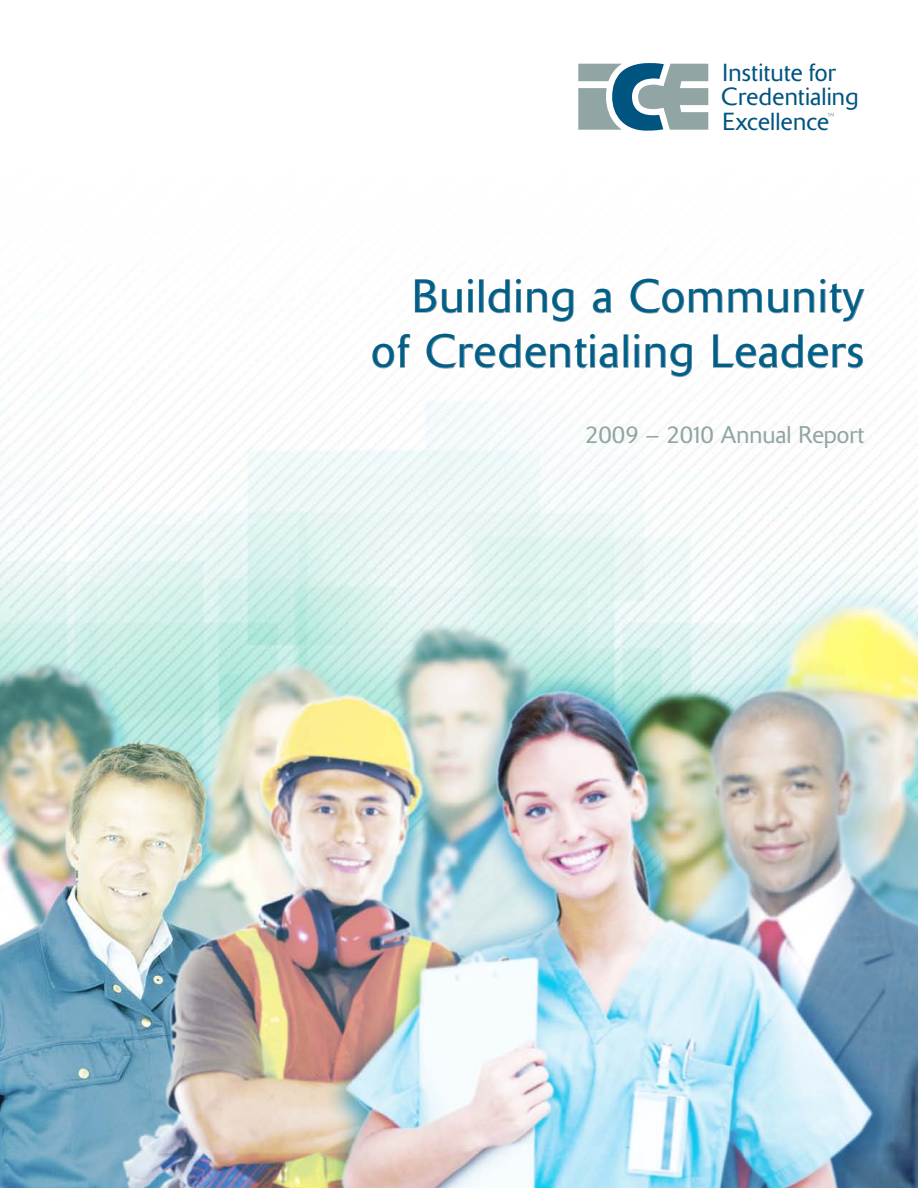
<style>
.page{position:relative;width:918px;height:1188px;background:#fff}
.page>*{position:absolute;margin:0;border:0;box-sizing:border-box;transform-origin:0 0}
.t1{font:300 45.9px/55.1px "Delta";letter-spacing:.03em;color:#005f8a;text-align:right}
.t2{font:300 24.45px/24.5px "Delta";letter-spacing:.01em;color:#005480}
.t3{font:300 24px "Delta";color:#91a5a4}
</style>
<div class="page">
<img style="left:0;top:63px;width:918px;height:1125px">
<svg style="left:415px;top:279px;width:47px;height:35px"></svg>
<div style="left:468px;top:289px;width:5px;height:24px;border:1px solid #91a5a4"></div>
<svg style="left:468px;top:279px;width:5px;height:5px"></svg>
<div style="left:479px;top:279px;width:5px;height:34px;border:1px solid #91a5a4"></div>
<svg style="left:488px;top:279px;width:33px;height:35px"></svg>
<svg style="left:527px;top:288px;width:47px;height:35px"></svg>
<svg style="left:592px;top:288px;width:20px;height:26px"></svg>
<svg style="left:630px;top:278px;width:235px;height:44px"></svg>
<svg style="left:372px;top:333px;width:39px;height:36px"></svg>
<svg style="left:426px;top:333px;width:193px;height:36px"></svg>
<div style="left:624px;top:334px;width:5px;height:34px;border:1px solid #91a5a4"></div>
<svg style="left:634px;top:334px;width:59px;height:44px"></svg>
<svg style="left:713px;top:334px;width:151px;height:35px"></svg>
<svg style="left:578px;top:63px;width:130px;height:68px"></svg>
<svg style="left:828px;top:113px;width:6px;height:3px"></svg>
<p class="t2" style="left:721px;top:60px;width:139px">Institute for<br>Credentialing<br>Excellence</p>
<p class="t1" style="left:371px;top:269px;width:494px">Building a Community of Credentialing Leaders</p>
<p class="t3" style="left:585px;top:421px;width:280px">2009 – 2010 Annual Report</p>
</div>
